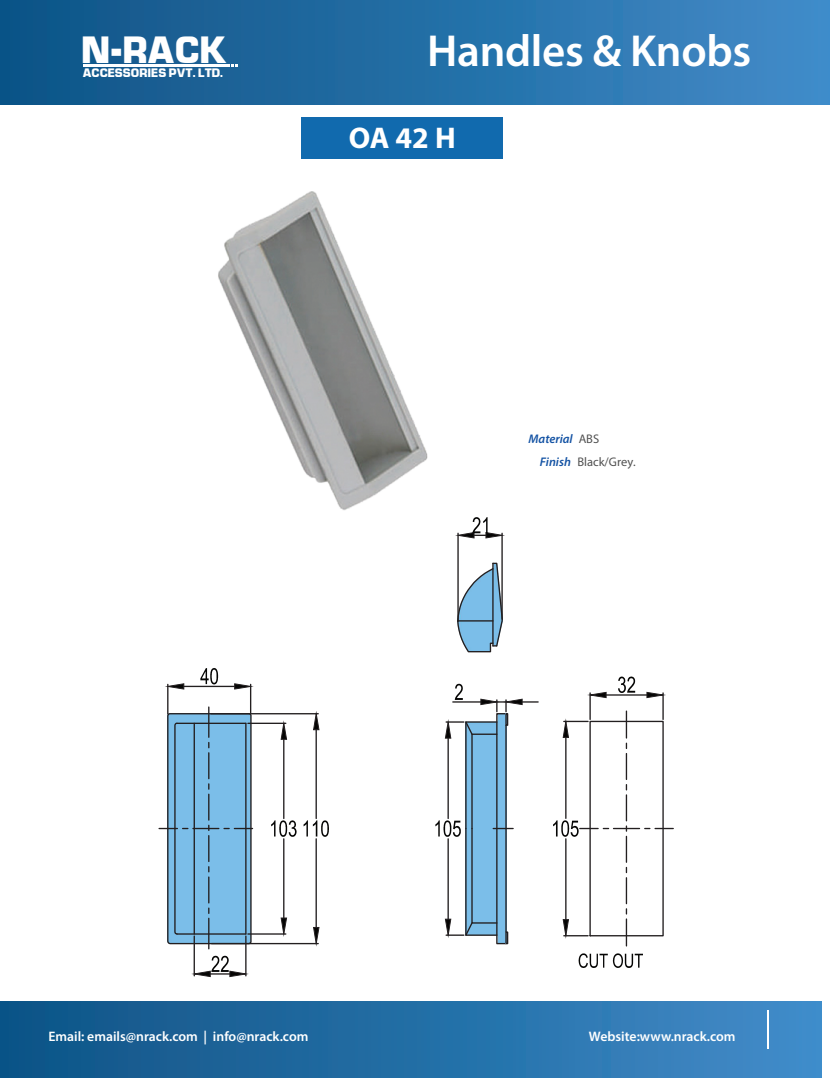
<style>
.page{position:relative;width:830px;height:1078px;background:#fff}
.page>*{position:absolute;margin:0;border:0;box-sizing:border-box;transform-origin:0 0}
.t1{font:600 45px "Myriad Pro";letter-spacing:-.01em;color:#fff}
.t2{font:700 32.62px "Euro Technic";color:#fff;scale:.96 1}
.t3{font:700 30px "Myriad Pro";color:#fff}
.t4{font:600 13.75px "Myriad Pro";color:#fff}
.t5{font:italic 600 12.5px/23.8px "Myriad Pro";color:#1453a4}
.t6{font:700 10.62px "Euro Technic";color:#fff;scale:.96 1}
.s1{font-weight:400;font-style:normal;color:#515151}
</style>
<div class="page">
<div style="left:0;top:0;width:829px;height:105px;background:linear-gradient(to right,#0e5486,#3f8ac8)"></div>
<div style="left:0;top:1001px;width:821px;height:76px;background:linear-gradient(to right,#0b5284,#418cc9)"></div>
<hr style="left:766px;top:1010px;width:2px;height:38px;background:#fff">
<div style="left:301px;top:116px;width:201px;height:42px;background:#116aae"></div>
<hr style="left:83px;top:65px;width:143px;height:2px;background:#fff">
<svg style="left:228px;top:65px;width:9px;height:2px"></svg>
<img style="left:218px;top:191px;width:270px;height:352px">
<div style="left:589px;top:720px;width:74px;height:216px;border:1px solid #231f20"></div>
<hr style="left:613px;top:827px;width:26px;height:2px;background:#231f20">
<svg style="left:644px;top:827px;width:29px;height:2px"></svg>
<svg style="left:625px;top:711px;width:1px;height:26px"></svg>
<svg style="left:625px;top:743px;width:1px;height:202px"></svg>
<svg style="left:457px;top:562px;width:46px;height:91px"></svg>
<hr style="left:208px;top:918px;width:1px;height:30px;background:#231f20">
<hr style="left:563px;top:720px;width:24px;height:2px;background:#231f20">
<hr style="left:563px;top:934px;width:24px;height:2px;background:#231f20">
<hr style="left:565px;top:737px;width:1px;height:81px;background:#231f20">
<hr style="left:565px;top:838px;width:1px;height:81px;background:#231f20">
<svg style="left:562px;top:720px;width:6px;height:17px"></svg>
<svg style="left:562px;top:918px;width:6px;height:18px"></svg>
<svg style="left:553px;top:820px;width:44px;height:16px"></svg>
<hr style="left:605px;top:694px;width:41px;height:1px;background:#231f20">
<svg style="left:646px;top:691px;width:17px;height:28px"></svg>
<svg style="left:589px;top:692px;width:17px;height:27px"></svg>
<svg style="left:618px;top:676px;width:17px;height:16px"></svg>
<hr style="left:211px;top:713px;width:107px;height:1px;background:#231f20">
<hr style="left:211px;top:942px;width:107px;height:2px;background:#231f20">
<hr style="left:315px;top:729px;width:2px;height:89px;background:#231f20">
<hr style="left:315px;top:838px;width:2px;height:89px;background:#231f20">
<svg style="left:313px;top:713px;width:6px;height:17px"></svg>
<svg style="left:313px;top:926px;width:6px;height:18px"></svg>
<svg style="left:303px;top:820px;width:26px;height:16px"></svg>
<svg style="left:159px;top:668px;width:94px;height:276px"></svg>
<hr style="left:248px;top:722px;width:38px;height:1px;background:#231f20">
<hr style="left:248px;top:933px;width:38px;height:1px;background:#231f20">
<hr style="left:283px;top:739px;width:1px;height:79px;background:#231f20">
<hr style="left:283px;top:838px;width:1px;height:79px;background:#231f20">
<svg style="left:280px;top:722px;width:7px;height:17px"></svg>
<svg style="left:280px;top:917px;width:7px;height:17px"></svg>
<svg style="left:271px;top:820px;width:25px;height:16px"></svg>
<hr style="left:245px;top:935px;width:1px;height:40px;background:#231f20">
<hr style="left:193px;top:935px;width:2px;height:40px;background:#231f20">
<svg style="left:193px;top:955px;width:53px;height:21px"></svg>
<hr style="left:501px;top:533px;width:1px;height:86px;background:#231f20">
<hr style="left:457px;top:533px;width:1px;height:88px;background:#231f20">
<svg style="left:457px;top:517px;width:45px;height:21px"></svg>
<svg style="left:435px;top:683px;width:103px;height:261px"></svg>
<svg style="left:578px;top:953px;width:64px;height:14px"></svg>
<h2 class="t2" style="left:81px;top:27px;width:153px">N-RACK</h2>
<p class="t6" style="left:83px;top:65px;width:148px">ACCESSORIES PVT. LTD.</p>
<h1 class="t1" style="left:427px;top:22px;width:325px">Handles &amp; Knobs</h1>
<h3 class="t3" style="left:348px;top:118px;width:108px">OA 42 H</h3>
<p class="t5" style="left:539px;top:426px;width:97px;text-indent:-11px">Material <span class="s1">ABS<br></span>Finish <span class="s1">Black/Grey.</span></p>
<p class="t4" style="left:48px;top:1027px;width:261px">Email: emails@nrack.com | info@nrack.com</p>
<p class="t4" style="left:588px;top:1027px;width:148px">Website:www.nrack.com</p>
</div>
